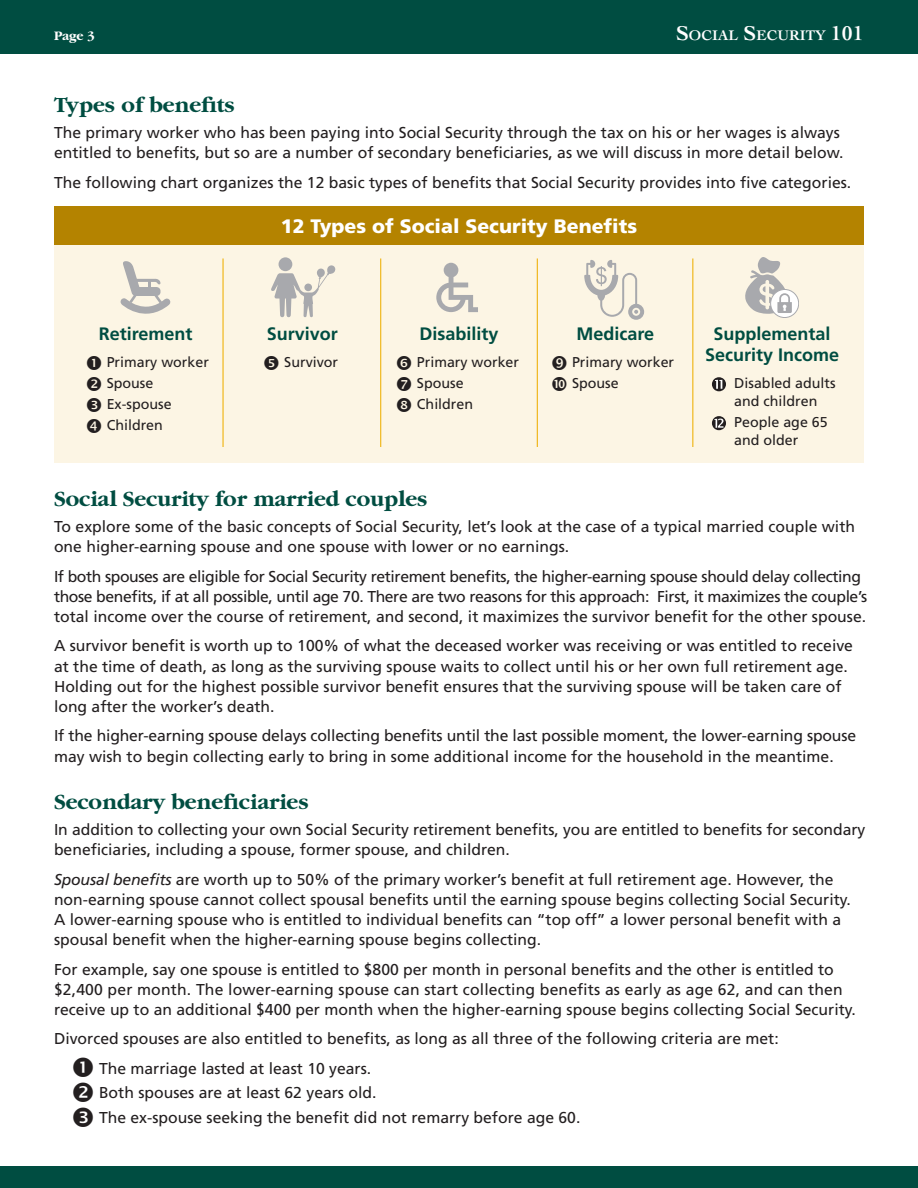
<style>
.page{position:relative;width:918px;height:1188px;background:#fff}
.page>*{position:absolute;margin:0;border:0;box-sizing:border-box;transform-origin:0 0}
.Headline_1{font:700 22.5px "Garamond";color:#004d41}
.Footnote{font:900 19.5px "Frutiger";color:#fff}
.Body_Text{font:700 18px/21px "Frutiger";color:#004d41;text-align:center}
.Body_Text-2{font:15.75px/20.2px "Frutiger";color:#231f20}
.Body_Text-3{font:15.75px/20.2px "Frutiger";letter-spacing:-.025em;color:#231f20}
.Indent_text{font:15.75px "Frutiger";color:#231f20}
.t1{font:700 14.7px "Cochin LT Std";color:#fff}
.Footnote-2{font:14.25px/18px "Frutiger";color:#231f20}
.Body_Text-4{font:700 13.5px "Garamond";color:#fff}
.s1{font-size:21px}
.s2{font-style:italic}
</style>
<div class="page">
<div style="left:0;top:1166px;width:918px;height:22px;background:#004d41"></div>
<div style="left:0;top:0;width:918px;height:54px;background:#004d41"></div>
<div style="left:54px;top:207px;width:810px;height:256px;background:#fcf5e4"></div>
<div style="left:54px;top:207px;width:810px;height:38px;background:#b48300"></div>
<svg style="left:121px;top:261px;width:49px;height:53px"></svg>
<svg style="left:436px;top:263px;width:42px;height:49px"></svg>
<svg style="left:271px;top:265px;width:64px;height:52px"></svg>
<div style="left:279px;top:257px;width:13px;height:14px;background:#a8a9ad;border-radius:50%"></div>
<div style="left:304px;top:284px;width:8px;height:7px;background:#a8a9ad;border-radius:50%"></div>
<svg style="left:584px;top:260px;width:60px;height:60px"></svg>
<svg style="left:771px;top:289px;width:28px;height:29px"></svg>
<div style="left:770px;top:289px;width:29px;height:29px;border:1px solid #a8a9ad;border-radius:50%"></div>
<svg style="left:745px;top:257px;width:47px;height:57px"></svg>
<hr style="left:222px;top:258px;width:2px;height:189px;background:#efb310">
<hr style="left:380px;top:258px;width:1px;height:189px;background:#efb310">
<hr style="left:537px;top:258px;width:1px;height:189px;background:#efb310">
<hr style="left:692px;top:258px;width:1px;height:189px;background:#efb310">
<svg style="left:712px;top:377px;width:14px;height:14px"></svg>
<svg style="left:712px;top:416px;width:14px;height:14px"></svg>
<p class="Body_Text-4" style="left:54px;top:28px;width:42px">Page 3</p>
<p class="t1" style="left:676px;top:26px;width:189px"><span class="s1">S</span>OCIAL <span class="s1">S</span>ECURITY <span class="s1">101</span></p>
<p class="Headline_1" style="left:54px;top:92px;width:182px">Types of benefits</p>
<p class="Body_Text-2" style="left:54px;top:122px;width:791px">The primary worker who has been paying into Social Security through the tax on his or her wages is always entitled to benefits, but so are a number of secondary beneficiaries, as we will discuss in more detail below.</p>
<p class="Body_Text-2" style="left:54px;top:172px;width:799px">The following chart organizes the 12 basic types of benefits that Social Security provides into five categories.</p>
<p class="Footnote" style="left:281px;top:214px;width:358px">12 Types of Social Security Benefits</p>
<p class="Body_Text" style="left:99px;top:323px;width:95px">Retirement</p>
<p class="Footnote-2" style="left:107px;top:353px;width:104px">Primary worker</p>
<p class="Footnote-2" style="left:107px;top:374px;width:48px">Spouse</p>
<p class="Footnote-2" style="left:107px;top:395px;width:66px">Ex-spouse</p>
<p class="Footnote-2" style="left:107px;top:416px;width:58px">Children</p>
<p class="Body_Text" style="left:267px;top:323px;width:73px">Survivor</p>
<p class="Footnote-2" style="left:284px;top:353px;width:55px">Survivor</p>
<p class="Body_Text" style="left:419px;top:323px;width:81px">Disability</p>
<p class="Footnote-2" style="left:417px;top:353px;width:104px">Primary worker</p>
<p class="Footnote-2" style="left:417px;top:374px;width:48px">Spouse</p>
<p class="Footnote-2" style="left:417px;top:395px;width:58px">Children</p>
<p class="Body_Text" style="left:577px;top:323px;width:79px">Medicare</p>
<p class="Footnote-2" style="left:572px;top:353px;width:104px">Primary worker</p>
<p class="Footnote-2" style="left:572px;top:374px;width:48px">Spouse</p>
<p class="Body_Text" style="left:705px;top:323px;width:136px">Supplemental<br>Security Income</p>
<p class="Footnote-2" style="left:734px;top:374px;width:103px">Disabled adults and children</p>
<p class="Footnote-2" style="left:734px;top:413px;width:95px">People age 65 and older</p>
<p class="Headline_1" style="left:54px;top:486px;width:375px">Social Security for married couples</p>
<p class="Body_Text-2" style="left:54px;top:516px;width:803px">To explore some of the basic concepts of Social Security, let’s look at the case of a typical married couple with one higher-earning spouse and one spouse with lower or no earnings.</p>
<p class="Body_Text-3" style="left:54px;top:566px;width:815px">If both spouses are eligible for Social Security retirement benefits, the higher-earning spouse should delay collecting those benefits, if at all possible, until age 70. There are two reasons for this approach: First, it maximizes the couple’s total income over the course of retirement, and second, it maximizes the survivor benefit for the other spouse.</p>
<p class="Body_Text-2" style="left:54px;top:636px;width:801px">A survivor benefit is worth up to 100% of what the deceased worker was receiving or was entitled to receive at the time of death, as long as the surviving spouse waits to collect until his or her own full retirement age.<br>Holding out for the highest possible survivor benefit ensures that the surviving spouse will be taken care of long after the worker’s death.</p>
<p class="Body_Text-2" style="left:54px;top:726px;width:804px">If the higher-earning spouse delays collecting benefits until the last possible moment, the lower-earning spouse may wish to begin collecting early to bring in some additional income for the household in the meantime.</p>
<p class="Headline_1" style="left:54px;top:789px;width:256px">Secondary beneficiaries</p>
<p class="Body_Text-2" style="left:54px;top:819px;width:813px">In addition to collecting your own Social Security retirement benefits, you are entitled to benefits for secondary beneficiaries, including a spouse, former spouse, and children.</p>
<p class="Body_Text-2" style="left:54px;top:869px;width:798px"><span class="s2">Spousal benefits</span> are worth up to 50% of the primary worker’s benefit at full retirement age. However, the non-earning spouse cannot collect spousal benefits until the earning spouse begins collecting Social Security.<br>A lower-earning spouse who is entitled to individual benefits can “top off” a lower personal benefit with a spousal benefit when the higher-earning spouse begins collecting.</p>
<p class="Body_Text-2" style="left:54px;top:959px;width:803px">For example, say one spouse is entitled to $800 per month in personal benefits and the other is entitled to $2,400 per month. The lower-earning spouse can start collecting benefits as early as age 62, and can then receive up to an additional $400 per month when the higher-earning spouse begins collecting Social Security.</p>
<p class="Body_Text-2" style="left:54px;top:1029px;width:726px">Divorced spouses are also entitled to benefits, as long as all three of the following criteria are met:</p>
<p class="Indent_text" style="left:99px;top:1059px;width:274px">The marriage lasted at least 10 years.</p>
<p class="Indent_text" style="left:99px;top:1084px;width:279px">Both spouses are at least 62 years old.</p>
<p class="Indent_text" style="left:99px;top:1108px;width:483px">The ex-spouse seeking the benefit did not remarry before age 60.</p>
</div>
